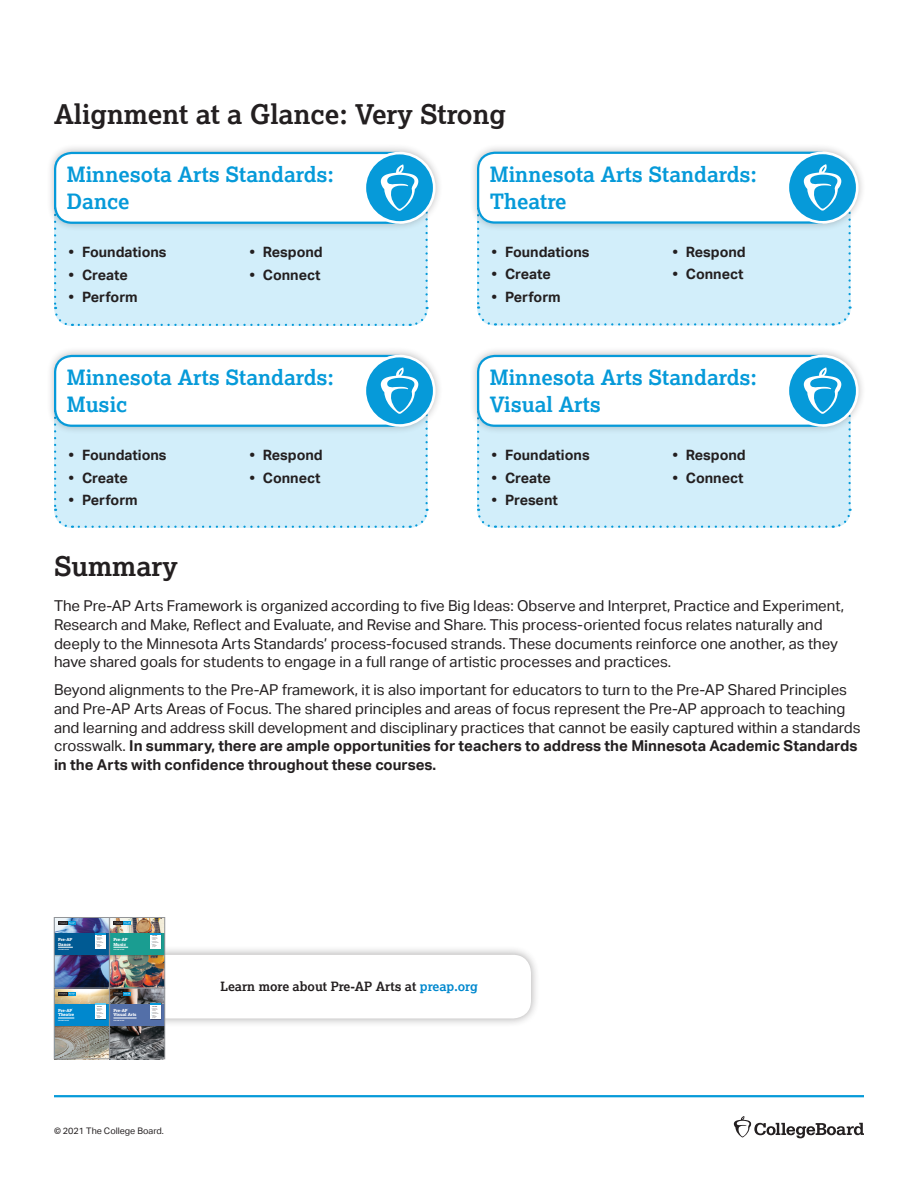
<style>
.page{position:relative;width:918px;height:1188px;background:#fff}
.page>*{position:absolute;margin:0;border:0;box-sizing:border-box;transform-origin:0 0}
.t1{font:700 27px "Lexia";color:#231f20}
.t2{font:700 21px/27px "Lexia";color:#069ad9}
.t3{font:15px/18.8px "Aktiv Grotesk";color:#231f20}
.t4{font:700 14.25px "Aktiv Grotesk";color:#231f20}
.t5{font:700 12.75px "Lexia";color:#231f20}
.t6{font:9px "Aktiv Grotesk";color:#231f20}
.t7{font:800 4.2px/4.3px "Lexia";letter-spacing:-.01em;color:#fff}
.s1{font-weight:700}
.s2{color:#0088ce}
</style>
<div class="page">
<hr style="left:54px;top:1095px;width:810px;height:2px;background:#069ad9">
<div style="left:139px;top:946px;width:401px;height:82px;background:#231f20;opacity:.4"></div>
<div style="left:148px;top:955px;width:383px;height:63px;background:#fff;border-radius:18px"></div>
<div style="left:46px;top:144px;width:398px;height:88px;background:#231f20;opacity:.3"></div>
<svg style="left:53px;top:151px;width:383px;height:175px"></svg>
<div style="left:46px;top:347px;width:398px;height:88px;background:#231f20;opacity:.3"></div>
<svg style="left:53px;top:354px;width:383px;height:174px"></svg>
<div style="left:469px;top:143px;width:398px;height:89px;background:#231f20;opacity:.3"></div>
<svg style="left:476px;top:151px;width:383px;height:175px"></svg>
<div style="left:469px;top:347px;width:398px;height:88px;background:#231f20;opacity:.3"></div>
<svg style="left:476px;top:354px;width:383px;height:174px"></svg>
<img style="left:56px;top:990px;width:52px;height:67px">
<div style="left:54px;top:1005px;width:56px;height:22px;background:#231f20;opacity:.25"></div>
<div style="left:54px;top:1004px;width:56px;height:22px;background:#0088ce"></div>
<div style="left:95px;top:1003px;width:11px;height:17px;background:#231f20;opacity:.4"></div>
<div style="left:95px;top:1004px;width:10px;height:15px;background:#fff"></div>
<svg style="left:95px;top:1003px;width:11px;height:13px"></svg>
<svg style="left:58px;top:1018px;width:16px;height:1px"></svg>
<div style="left:54px;top:988px;width:56px;height:71px;border:1px solid #939598"></div>
<img style="left:111px;top:919px;width:52px;height:67px">
<div style="left:109px;top:934px;width:56px;height:22px;background:#231f20;opacity:.25"></div>
<div style="left:109px;top:934px;width:56px;height:21px;background:#1a9d91"></div>
<div style="left:150px;top:933px;width:12px;height:16px;background:#231f20;opacity:.4"></div>
<div style="left:151px;top:933px;width:10px;height:15px;background:#fff"></div>
<svg style="left:151px;top:933px;width:11px;height:12px"></svg>
<svg style="left:113px;top:947px;width:15px;height:1px"></svg>
<div style="left:109px;top:917px;width:56px;height:71px;border:1px solid #939598"></div>
<svg style="left:56px;top:919px;width:52px;height:67px"></svg>
<div style="left:54px;top:934px;width:56px;height:22px;background:#231f20;opacity:.25"></div>
<div style="left:54px;top:934px;width:56px;height:21px;background:#005a93"></div>
<div style="left:95px;top:933px;width:11px;height:16px;background:#fff"></div>
<svg style="left:95px;top:933px;width:11px;height:12px"></svg>
<svg style="left:58px;top:947px;width:15px;height:1px"></svg>
<svg style="left:110px;top:917px;width:21px;height:8px"></svg>
<svg style="left:56px;top:919px;width:20px;height:6px"></svg>
<svg style="left:54px;top:988px;width:22px;height:7px"></svg>
<div style="left:54px;top:917px;width:56px;height:71px;border:1px solid #939598"></div>
<svg style="left:111px;top:990px;width:52px;height:67px"></svg>
<div style="left:109px;top:1005px;width:56px;height:22px;background:#231f20;opacity:.25"></div>
<div style="left:109px;top:1004px;width:56px;height:22px;background:#536fa8"></div>
<div style="left:150px;top:1003px;width:12px;height:17px;background:#231f20;opacity:.4"></div>
<div style="left:151px;top:1004px;width:10px;height:15px;background:#fff"></div>
<svg style="left:151px;top:1003px;width:11px;height:13px"></svg>
<svg style="left:113px;top:1018px;width:24px;height:1px"></svg>
<svg style="left:111px;top:990px;width:20px;height:5px"></svg>
<div style="left:109px;top:988px;width:56px;height:71px;border:1px solid #939598"></div>
<svg style="left:734px;top:1116px;width:130px;height:22px"></svg>
<h2 class="t1" style="left:54px;top:97px;width:453px">Alignment at a Glance: Very Strong</h2>
<h3 class="t2" style="left:67px;top:161px;width:269px">Minnesota Arts Standards:<br>Dance</h3>
<p class="t4" style="left:69px;top:244px;width:100px">• Foundations</p>
<p class="t4" style="left:69px;top:266px;width:61px">• Create</p>
<p class="t4" style="left:69px;top:289px;width:71px">• Perform</p>
<h3 class="t2" style="left:490px;top:160px;width:269px">Minnesota Arts Standards:<br>Theatre</h3>
<p class="t4" style="left:492px;top:244px;width:100px">• Foundations</p>
<p class="t4" style="left:492px;top:266px;width:61px">• Create</p>
<p class="t4" style="left:492px;top:289px;width:71px">• Perform</p>
<p class="t4" style="left:672px;top:244px;width:75px">• Respond</p>
<p class="t4" style="left:672px;top:266px;width:73px">• Connect</p>
<p class="t4" style="left:249px;top:244px;width:75px">• Respond</p>
<p class="t4" style="left:249px;top:266px;width:73px">• Connect</p>
<h3 class="t2" style="left:67px;top:364px;width:269px">Minnesota Arts Standards:<br>Music</h3>
<p class="t4" style="left:69px;top:447px;width:100px">• Foundations</p>
<p class="t4" style="left:69px;top:469px;width:61px">• Create</p>
<p class="t4" style="left:69px;top:492px;width:71px">• Perform</p>
<p class="t4" style="left:249px;top:447px;width:75px">• Respond</p>
<p class="t4" style="left:249px;top:469px;width:73px">• Connect</p>
<h3 class="t2" style="left:490px;top:364px;width:269px">Minnesota Arts Standards:<br>Visual Arts</h3>
<p class="t4" style="left:492px;top:447px;width:100px">• Foundations</p>
<p class="t4" style="left:492px;top:469px;width:61px">• Create</p>
<p class="t4" style="left:492px;top:492px;width:68px">• Present</p>
<p class="t4" style="left:672px;top:447px;width:75px">• Respond</p>
<p class="t4" style="left:672px;top:469px;width:73px">• Connect</p>
<h2 class="t1" style="left:54px;top:549px;width:125px">Summary</h2>
<p class="t3" style="left:54px;top:596px;width:792px">The Pre-AP Arts Framework is organized according to five Big Ideas: Observe and Interpret, Practice and Experiment, Research and Make, Reflect and Evaluate, and Revise and Share. This process-oriented focus relates naturally and deeply to the Minnesota Arts Standards’ process-focused strands. These documents reinforce one another, as they have shared goals for students to engage in a full range of artistic processes and practices.</p>
<p class="t3" style="left:54px;top:680px;width:808px">Beyond alignments to the Pre-AP framework, it is also important for educators to turn to the Pre-AP Shared Principles and Pre-AP Arts Areas of Focus. The shared principles and areas of focus represent the Pre-AP approach to teaching and learning and address skill development and disciplinary practices that cannot be easily captured within a standards crosswalk. <span class="s1">In summary, there are ample opportunities for teachers to address the Minnesota Academic Standards in the Arts with confidence throughout these courses.</span></p>
<p class="t7" style="left:58px;top:937px;width:16px">Pre-AP<br>Dance</p>
<p class="t7" style="left:58px;top:1008px;width:18px">Pre-AP<br>Theatre</p>
<p class="t7" style="left:113px;top:937px;width:16px">Pre-AP<br>Music</p>
<p class="t7" style="left:113px;top:1008px;width:25px">Pre-AP<br>Visual Arts</p>
<p class="t6" style="left:54px;top:1126px;width:111px">© 2021 The College Board.</p>
<p class="t5" style="left:220px;top:979px;width:259px">Learn more about Pre-AP Arts at <span class="s2">preap.org</span></p>
</div>
